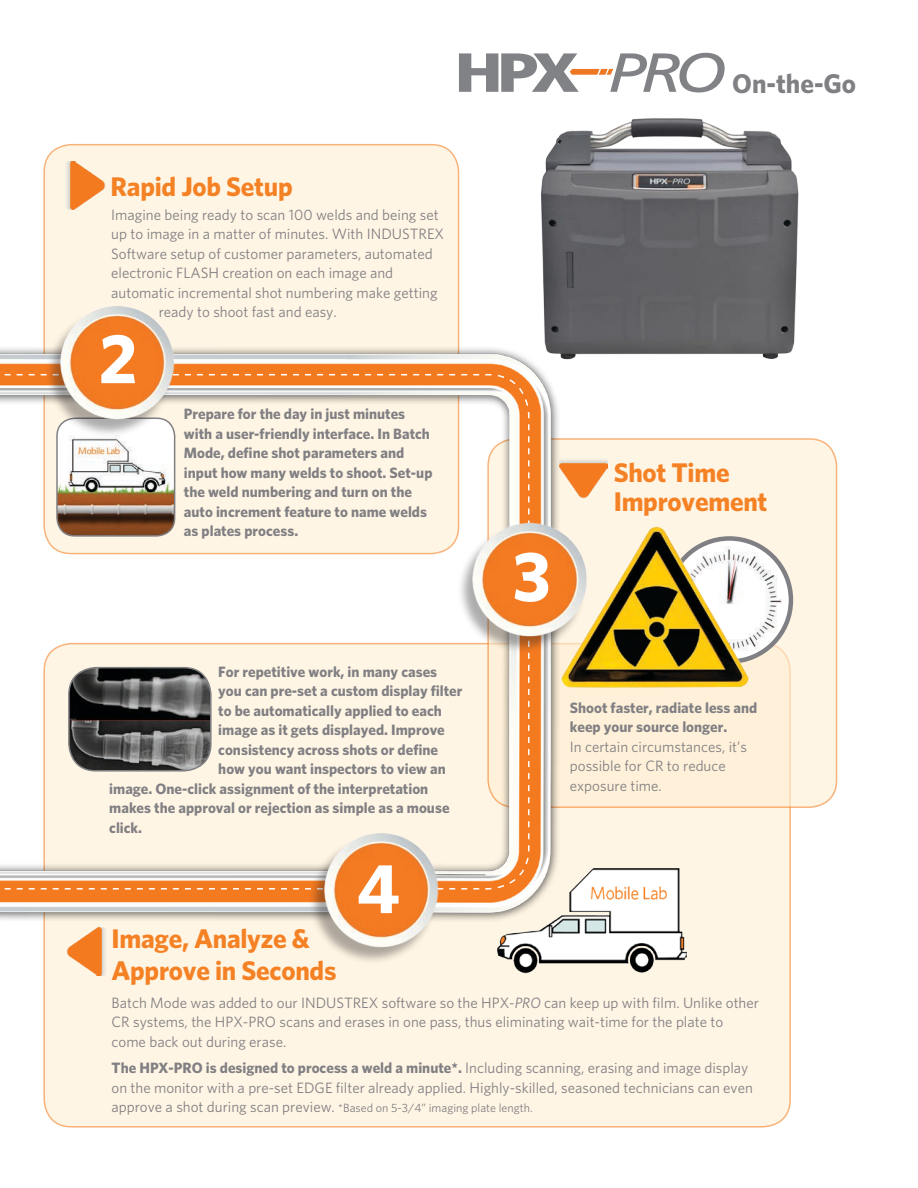
<style>
.page{position:relative;width:918px;height:1188px;background:#fff}
.page>*{position:absolute;margin:0;border:0;box-sizing:border-box;transform-origin:0 0}
.t1{font:700 70.5px "Whitney K";color:#fff}
.t2{font:700 27px/31.5px "Whitney K";letter-spacing:-.01em;color:#f58125}
.t3{font:700 27px "Whitney K";color:#807f83}
.t4{font:15px/19.5px "Whitney K";color:#807f83}
.t5{font:700 15px/19.5px "Whitney K";color:#807f83}
.t6{font:12px "Whitney K";color:#807f83}
.s1{font-style:italic}
.s2{font-weight:700}
.s3{font-size:15px}
</style>
<div class="page">
<div style="left:44px;top:644px;width:746px;height:483px;background:#fff5e4;border-radius:27px"></div>
<div style="left:488px;top:439px;width:349px;height:368px;background:#fff5e4;border-radius:27px"></div>
<img style="left:756px;top:546px;width:29px;height:108px">
<img style="left:564px;top:526px;width:192px;height:170px">
<div style="left:44px;top:145px;width:415px;height:409px;background:#fff5e4;border-radius:27px"></div>
<img style="left:0;top:328px;width:564px;height:613px">
<svg style="left:0;top:373px;width:530px;height:517px"></svg>
<img style="left:498px;top:865px;width:189px;height:109px">
<div style="left:457px;top:526px;width:130px;height:128px;background:#231f20;opacity:.37"></div>
<img style="left:464px;top:513px;width:141px;height:136px">
<img style="left:57px;top:437px;width:118px;height:99px">
<div style="left:56px;top:418px;width:119px;height:119px;border:2px solid #807f83;border-radius:18px"></div>
<div style="left:44px;top:309px;width:130px;height:128px;background:#231f20;opacity:.37"></div>
<img style="left:51px;top:306px;width:142px;height:126px">
<svg style="left:459px;top:53px;width:266px;height:39px"></svg>
<img style="left:66px;top:162px;width:40px;height:47px">
<img style="left:560px;top:459px;width:47px;height:40px">
<div style="left:308px;top:836px;width:130px;height:129px;background:#231f20;opacity:.37"></div>
<img style="left:315px;top:824px;width:142px;height:135px">
<img style="left:66px;top:928px;width:40px;height:47px">
<img style="left:69px;top:668px;width:142px;height:103px">
<div style="left:68px;top:667px;width:144px;height:105px;border:2px solid #807f83;border-radius:27px"></div>
<img style="left:530px;top:118px;width:269px;height:245px">
<h2 class="t2" style="left:111px;top:170px;width:184px">Rapid Job Setup</h2>
<p class="t4" style="left:111px;top:204px;width:329px">Imagine being ready to scan 100 welds and being set</p>
<p class="t4" style="left:111px;top:224px;width:334px">up to image in a matter of minutes. With INDUSTREX</p>
<p class="t4" style="left:111px;top:243px;width:323px">Software setup of customer parameters, automated</p>
<p class="t4" style="left:111px;top:263px;width:283px">electronic FLASH creation on each image and</p>
<p class="t4" style="left:111px;top:282px;width:328px">automatic incremental shot numbering make getting</p>
<p class="t4" style="left:159px;top:302px;width:180px">ready to shoot fast and easy.</p>
<h1 class="t1" style="left:99px;top:316px;width:40px">2</h1>
<p class="t5" style="left:184px;top:404px;width:250px">Prepare for the day in just minutes with a user-friendly interface. In Batch Mode, define shot parameters and input how many welds to shoot. Set-up the weld numbering and turn on the auto increment feature to name welds as plates process.</p>
<p class="t5" style="left:218px;top:661px;width:220px">For repetitive work, in many cases</p>
<p class="t5" style="left:218px;top:681px;width:246px">you can pre-set a custom display filter</p>
<p class="t5" style="left:218px;top:700px;width:225px">to be automatically applied to each</p>
<p class="t5" style="left:218px;top:720px;width:228px">image as it gets displayed. Improve</p>
<p class="t5" style="left:218px;top:739px;width:221px">consistency across shots or define</p>
<p class="t5" style="left:218px;top:759px;width:229px">how you want inspectors to view an</p>
<p class="t5" style="left:109px;top:778px;width:321px">image. One-click assignment of the interpretation</p>
<p class="t5" style="left:109px;top:798px;width:342px">makes the approval or rejection as simple as a mouse</p>
<p class="t5" style="left:109px;top:817px;width:34px">click.</p>
<h1 class="t1" style="left:357px;top:846px;width:45px">4</h1>
<h2 class="t2" style="left:112px;top:922px;width:227px">Image, Analyze &amp;<br>Approve in Seconds</h2>
<h2 class="t3" style="left:732px;top:67px;width:126px">On-the-Go</h2>
<h1 class="t1" style="left:512px;top:534px;width:40px">3</h1>
<h2 class="t2" style="left:614px;top:458px;width:155px;line-height:28.5px">Shot Time<br>Improvement</h2>
<p class="t5" style="left:570px;top:697px;width:189px">Shoot faster, radiate less and keep your source longer.</p>
<p class="t4" style="left:570px;top:736px;width:179px">In certain circumstances, it’s possible for CR to reduce exposure time.</p>
<p class="t4" style="left:112px;top:993px;width:649px">Batch Mode was added to our INDUSTREX software so the HPX-<span class="s1">PRO</span> can keep up with film. Unlike other<br>CR systems, the HPX-PRO scans and erases in one pass, thus eliminating wait-time for the plate to come back out during erase.</p>
<p class="t4" style="left:112px;top:1058px;width:643px"><span class="s2">The HPX-PRO is designed to process a weld a minute*.</span> Including scanning, erasing and image display on the monitor with a pre-set EDGE filter already applied. Highly-skilled, seasoned technicians can even</p>
<p class="t6" style="left:112px;top:1101px;width:423px"><span class="s3">approve a shot during scan preview.</span> *Based on 5-3/4” imaging plate length.</p>
</div>
